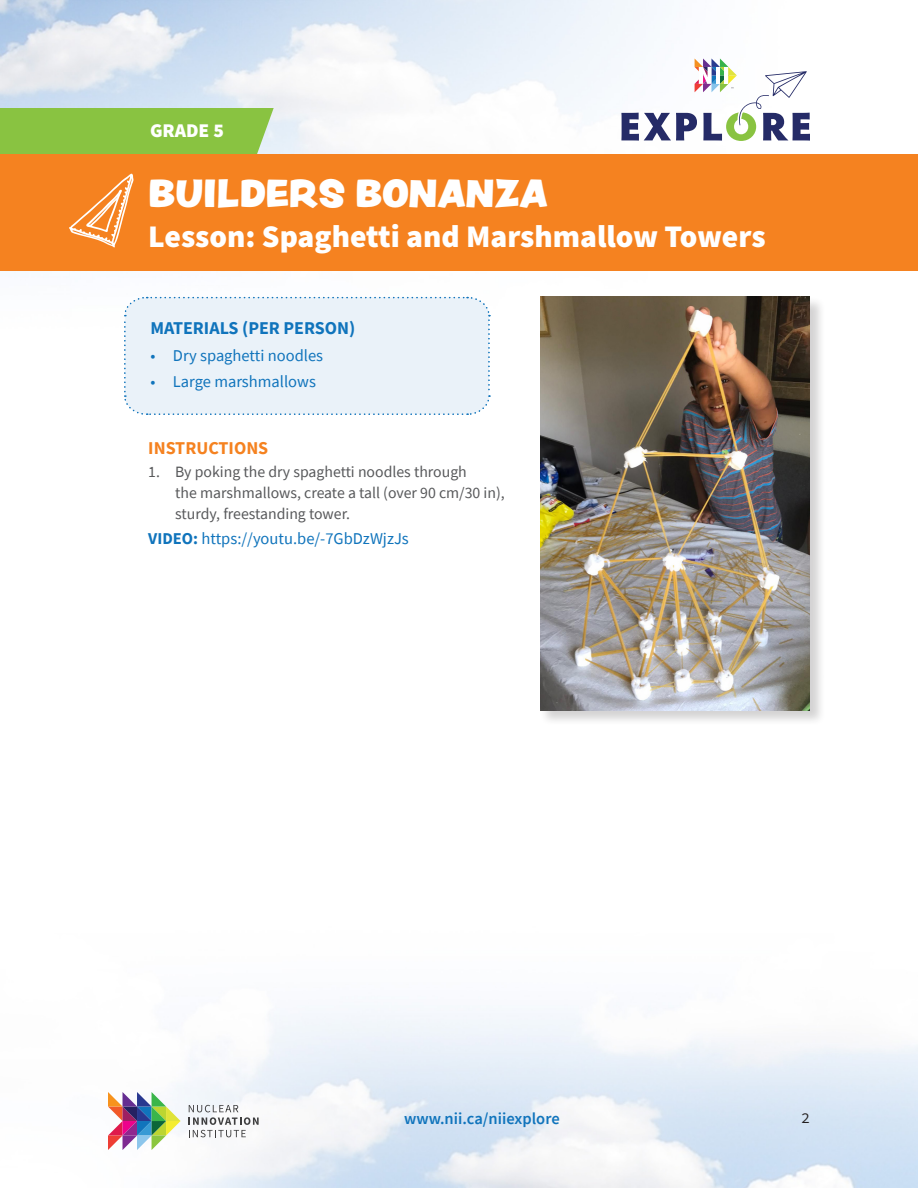
<style>
.page{position:relative;width:918px;height:1188px;background:#fff}
.page>*{position:absolute;margin:0;border:0;box-sizing:border-box;transform-origin:0 0}
.t1{font:34.5px "Peachy Keen JF";color:#fff}
.t2{font:900 31.5px "Source Sans Pro";color:#fff}
.t3{font:900 19.5px "Source Sans Pro";color:#fff}
.Learning_outcomes{font:700 18px "Source Sans Pro";color:#1074bc}
.Subhead_1{font:700 18px "Source Sans Pro";color:#f58220}
.Links{font:16.5px "Source Sans Pro";color:#1074bc}
.t4{font:600 16.5px "Source Sans Pro";color:#1074bc}
.t5{font:15.75px/21px "Source Sans Pro";color:#57585a}
.t6{font:15px "Source Code Variable";color:#231f20}
.s1{font-weight:700}
</style>
<div class="page">
<img style="left:0;top:0;width:918px;height:1188px">
<div style="left:0;top:108px;width:274px;height:46px;background:#89c341"></div>
<div style="left:0;top:154px;width:918px;height:117px;background:#f58220"></div>
<svg style="left:621px;top:58px;width:189px;height:238px"></svg>
<svg style="left:189px;top:1105px;width:70px;height:32px"></svg>
<svg style="left:108px;top:1092px;width:73px;height:58px"></svg>
<svg style="left:69px;top:174px;width:65px;height:73px"></svg>
<div style="left:123px;top:296px;width:367px;height:120px;background:#eaf2f9"></div>
<div style="left:539px;top:296px;width:287px;height:430px;background:#231f20;opacity:.2"></div>
<img style="left:540px;top:297px;width:270px;height:413px">
<p class="t3" style="left:150px;top:117px;width:75px">GRADE 5</p>
<h1 class="t1" style="left:148px;top:167px;width:401px">BUILDERS BONANZA</h1>
<h2 class="t2" style="left:148px;top:215px;width:619px">Lesson: Spaghetti and Marshmallow Towers</h2>
<p class="Learning_outcomes" style="left:150px;top:316px;width:207px">MATERIALS (PER PERSON)</p>
<p class="Links" style="left:150px;top:345px;width:174px">• Dry spaghetti noodles</p>
<p class="Links" style="left:150px;top:371px;width:167px">• Large marshmallows</p>
<p class="Subhead_1" style="left:148px;top:436px;width:122px">INSTRUCTIONS</p>
<p class="t5" style="left:175px;top:461px;width:331px;text-indent:-27px">1. By poking the dry spaghetti noodles through<br>the marshmallows, create a tall (over 90 cm/30 in), sturdy, freestanding tower.</p>
<p class="Links" style="left:148px;top:528px;width:262px"><span class="s1">VIDEO:</span> https://youtu.be/-7GbDzWjzJs</p>
<p class="t4" style="left:404px;top:1108px;width:157px">www.nii.ca/niiexplore</p>
<p class="t6" style="left:801px;top:1107px;width:10px">2</p>
</div>
